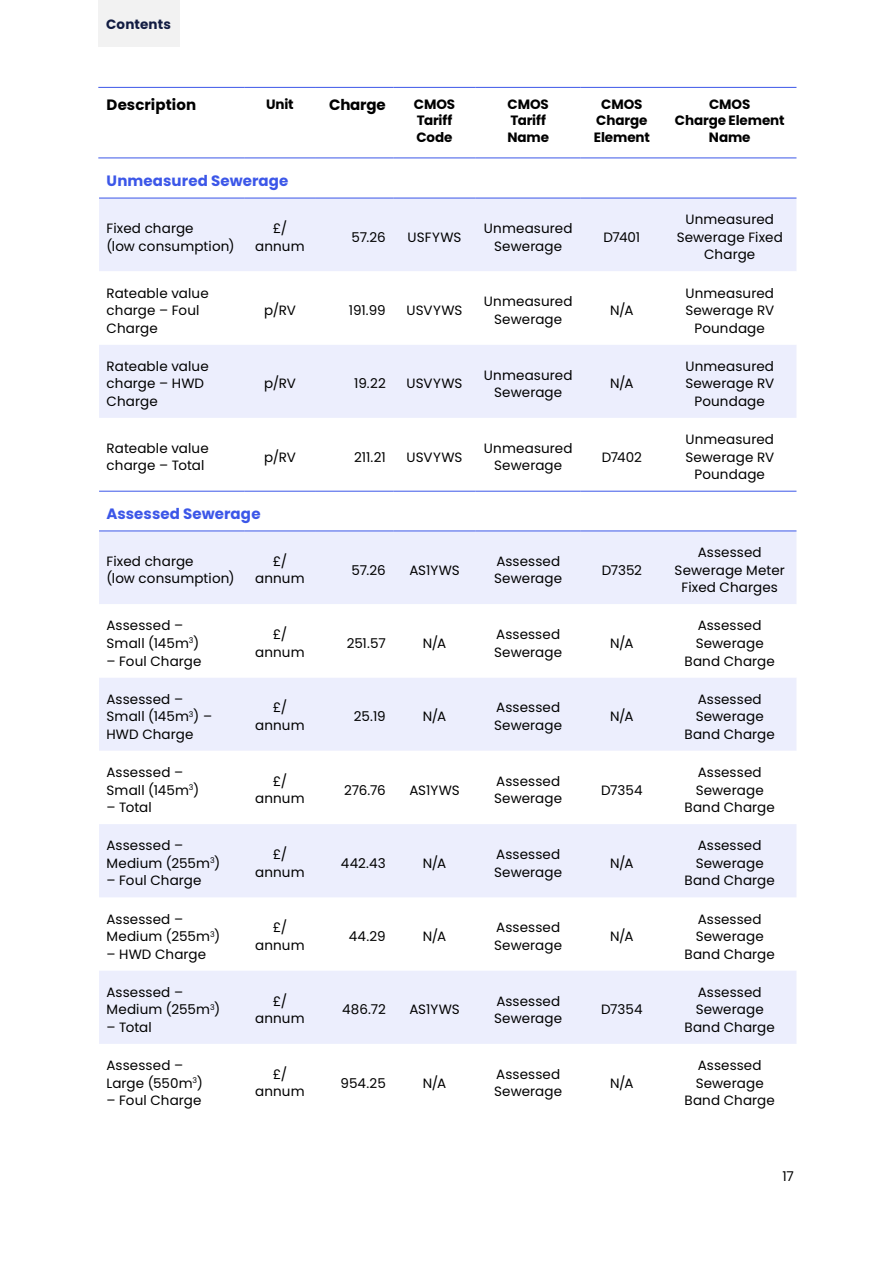
<style>
.page{position:relative;width:893px;height:1263px;background:#fff}
.page>*{position:absolute;margin:0;border:0;box-sizing:border-box;transform-origin:0 0}
.t1{font:700 15px "Poppins";letter-spacing:.005em;color:#3c57e8}
.t2{font:700 15px "Poppins";letter-spacing:.005em;color:#000}
.t3{font:13.5px/17.5px "Poppins";letter-spacing:.01em;color:#000;text-align:center}
.t4{font:700 13.5px/16.5px "Poppins";letter-spacing:-.01em;color:#000}
.t5{font:700 13.5px "Poppins";letter-spacing:.01em;color:#121c42}
</style>
<div class="page">
<div style="left:99px;top:199px;width:697px;height:72px;background:#eceefd"></div>
<svg style="left:99px;top:345px;width:697px;height:699px;fill:#eceefd"></svg>
<hr style="left:98px;top:158px;width:147px;height:1px;background:#3c57e8">
<hr style="left:245px;top:158px;width:70px;height:1px;background:#3c57e8">
<hr style="left:315px;top:158px;width:78px;height:1px;background:#3c57e8">
<hr style="left:393px;top:158px;width:83px;height:1px;background:#3c57e8">
<hr style="left:476px;top:158px;width:105px;height:1px;background:#3c57e8">
<hr style="left:581px;top:158px;width:82px;height:1px;background:#3c57e8">
<hr style="left:663px;top:158px;width:133px;height:1px;background:#3c57e8">
<hr style="left:99px;top:198px;width:146px;height:1px;background:#3c57e8">
<hr style="left:245px;top:198px;width:70px;height:1px;background:#3c57e8">
<hr style="left:315px;top:198px;width:78px;height:1px;background:#3c57e8">
<hr style="left:393px;top:198px;width:83px;height:1px;background:#3c57e8">
<hr style="left:476px;top:198px;width:105px;height:1px;background:#3c57e8">
<hr style="left:581px;top:198px;width:82px;height:1px;background:#3c57e8">
<hr style="left:663px;top:198px;width:133px;height:1px;background:#3c57e8">
<hr style="left:99px;top:531px;width:146px;height:1px;background:#3c57e8">
<hr style="left:245px;top:531px;width:70px;height:1px;background:#3c57e8">
<hr style="left:315px;top:531px;width:78px;height:1px;background:#3c57e8">
<hr style="left:393px;top:531px;width:83px;height:1px;background:#3c57e8">
<hr style="left:476px;top:531px;width:105px;height:1px;background:#3c57e8">
<hr style="left:581px;top:531px;width:82px;height:1px;background:#3c57e8">
<hr style="left:663px;top:531px;width:133px;height:1px;background:#3c57e8">
<hr style="left:98px;top:87px;width:147px;height:1px;background:#3c57e8">
<hr style="left:245px;top:87px;width:70px;height:1px;background:#3c57e8">
<hr style="left:315px;top:87px;width:78px;height:1px;background:#3c57e8">
<hr style="left:393px;top:87px;width:83px;height:1px;background:#3c57e8">
<hr style="left:476px;top:87px;width:105px;height:1px;background:#3c57e8">
<hr style="left:581px;top:87px;width:82px;height:1px;background:#3c57e8">
<hr style="left:663px;top:87px;width:133px;height:1px;background:#3c57e8">
<hr style="left:99px;top:491px;width:146px;height:1px;background:#3c57e8">
<hr style="left:245px;top:491px;width:70px;height:1px;background:#3c57e8">
<hr style="left:315px;top:491px;width:78px;height:1px;background:#3c57e8">
<hr style="left:393px;top:491px;width:83px;height:1px;background:#3c57e8">
<hr style="left:476px;top:491px;width:105px;height:1px;background:#3c57e8">
<hr style="left:581px;top:491px;width:82px;height:1px;background:#3c57e8">
<hr style="left:663px;top:491px;width:133px;height:1px;background:#3c57e8">
<div style="left:98px;top:0;width:81px;height:46px;background:#f2f2f2"></div>
<p class="t5" style="left:106px;top:17px;width:66px">Contents</p>
<p class="t2" style="left:107px;top:96px;width:91px">Description</p>
<p class="t4" style="left:266px;top:96px;width:29px">Unit</p>
<p class="t2" style="left:329px;top:96px;width:58px">Charge</p>
<p class="t4" style="left:414px;top:96px;width:43px">CMOS<br>Tariff<br>Code</p>
<p class="t4" style="left:507px;top:96px;width:43px">CMOS<br>Tariff<br>Name</p>
<p class="t4" style="left:594px;top:96px;width:58px;text-align:center">CMOS<br>Charge<br>Element</p>
<p class="t4" style="left:675px;top:96px;width:111px;text-align:center">CMOS<br>Charge Element<br>Name</p>
<p class="t1" style="left:107px;top:172px;width:183px">Unmeasured Sewerage</p>
<p class="t3" style="left:107px;top:220px;width:130px;text-align:left">Fixed charge<br>(low consumption)</p>
<p class="t3" style="left:255px;top:220px;width:51px">£/ annum</p>
<p class="t3" style="left:352px;top:228px;width:36px">57.26</p>
<p class="t3" style="left:408px;top:228px;width:55px">USFYWS</p>
<p class="t3" style="left:484px;top:220px;width:90px">Unmeasured<br>Sewerage</p>
<p class="t3" style="left:603px;top:228px;width:38px">D7401</p>
<p class="t3" style="left:677px;top:211px;width:108px">Unmeasured<br>Sewerage Fixed<br>Charge</p>
<p class="t3" style="left:107px;top:284px;width:104px;text-align:left">Rateable value charge – Foul<br>Charge</p>
<p class="t3" style="left:107px;top:357px;width:104px;text-align:left">Rateable value charge – HWD<br>Charge</p>
<p class="t3" style="left:264px;top:302px;width:33px">p/RV</p>
<p class="t3" style="left:349px;top:302px;width:39px">191.99</p>
<p class="t3" style="left:407px;top:302px;width:57px">USVYWS</p>
<p class="t3" style="left:484px;top:293px;width:90px">Unmeasured<br>Sewerage</p>
<p class="t3" style="left:610px;top:302px;width:25px">N/A</p>
<p class="t3" style="left:264px;top:375px;width:33px">p/RV</p>
<p class="t3" style="left:354px;top:375px;width:33px">19.22</p>
<p class="t3" style="left:407px;top:375px;width:57px">USVYWS</p>
<p class="t3" style="left:484px;top:366px;width:90px">Unmeasured<br>Sewerage</p>
<p class="t3" style="left:610px;top:375px;width:25px">N/A</p>
<p class="t3" style="left:107px;top:439px;width:104px;text-align:left">Rateable value charge – Total</p>
<p class="t3" style="left:264px;top:448px;width:33px">p/RV</p>
<p class="t3" style="left:354px;top:448px;width:33px">211.21</p>
<p class="t3" style="left:407px;top:448px;width:57px">USVYWS</p>
<p class="t3" style="left:484px;top:439px;width:90px">Unmeasured<br>Sewerage</p>
<p class="t3" style="left:602px;top:448px;width:42px">D7402</p>
<p class="t1" style="left:107px;top:505px;width:155px">Assessed Sewerage</p>
<p class="t3" style="left:107px;top:552px;width:130px;text-align:left">Fixed charge<br>(low consumption)</p>
<p class="t3" style="left:255px;top:552px;width:51px">£/ annum</p>
<p class="t3" style="left:352px;top:561px;width:36px">57.26</p>
<p class="t3" style="left:409px;top:561px;width:52px">AS1YWS</p>
<p class="t3" style="left:494px;top:552px;width:70px;text-align:left">Assessed<br>Sewerage</p>
<p class="t3" style="left:602px;top:561px;width:42px">D7352</p>
<p class="t3" style="left:107px;top:617px;width:94px;text-align:left">Assessed –<br>Small (145m<sup>3</sup>)</p>
<p class="t3" style="left:107px;top:652px;width:97px">– Foul Charge</p>
<p class="t3" style="left:255px;top:626px;width:51px">£/ annum</p>
<p class="t3" style="left:347px;top:634px;width:41px">251.57</p>
<p class="t3" style="left:423px;top:634px;width:25px">N/A</p>
<p class="t3" style="left:494px;top:626px;width:70px;text-align:left">Assessed<br>Sewerage</p>
<p class="t3" style="left:610px;top:634px;width:25px">N/A</p>
<p class="t3" style="left:107px;top:690px;width:107px;text-align:left">Assessed –<br>Small (145m<sup>3</sup>) –<br>HWD Charge</p>
<p class="t3" style="left:255px;top:699px;width:51px">£/ annum</p>
<p class="t3" style="left:354px;top:708px;width:33px">25.19</p>
<p class="t3" style="left:423px;top:708px;width:25px">N/A</p>
<p class="t3" style="left:494px;top:699px;width:70px;text-align:left">Assessed<br>Sewerage</p>
<p class="t3" style="left:610px;top:708px;width:25px">N/A</p>
<p class="t3" style="left:107px;top:763px;width:94px;text-align:left">Assessed –<br>Small (145m<sup>3</sup>)</p>
<p class="t3" style="left:107px;top:799px;width:47px">– Total</p>
<p class="t3" style="left:107px;top:837px;width:115px;text-align:left">Assessed –<br>Medium (255m<sup>3</sup>)</p>
<p class="t3" style="left:107px;top:872px;width:97px">– Foul Charge</p>
<p class="t3" style="left:107px;top:910px;width:115px;text-align:left">Assessed –<br>Medium (255m<sup>3</sup>)</p>
<p class="t3" style="left:107px;top:945px;width:101px">– HWD Charge</p>
<p class="t3" style="left:107px;top:983px;width:115px;text-align:left">Assessed –<br>Medium (255m<sup>3</sup>)</p>
<p class="t3" style="left:107px;top:1018px;width:47px">– Total</p>
<p class="t3" style="left:107px;top:1057px;width:98px;text-align:left">Assessed –<br>Large (550m<sup>3</sup>)</p>
<p class="t3" style="left:107px;top:1092px;width:97px">– Foul Charge</p>
<p class="t3" style="left:255px;top:772px;width:51px">£/ annum</p>
<p class="t3" style="left:344px;top:781px;width:43px">276.76</p>
<p class="t3" style="left:409px;top:781px;width:52px">AS1YWS</p>
<p class="t3" style="left:494px;top:772px;width:70px;text-align:left">Assessed<br>Sewerage</p>
<p class="t3" style="left:601px;top:781px;width:43px">D7354</p>
<p class="t3" style="left:255px;top:845px;width:51px">£/ annum</p>
<p class="t3" style="left:341px;top:854px;width:46px">442.43</p>
<p class="t3" style="left:423px;top:854px;width:25px">N/A</p>
<p class="t3" style="left:494px;top:845px;width:70px;text-align:left">Assessed<br>Sewerage</p>
<p class="t3" style="left:610px;top:854px;width:25px">N/A</p>
<p class="t3" style="left:255px;top:919px;width:51px">£/ annum</p>
<p class="t3" style="left:349px;top:928px;width:38px">44.29</p>
<p class="t3" style="left:423px;top:928px;width:25px">N/A</p>
<p class="t3" style="left:494px;top:919px;width:70px;text-align:left">Assessed<br>Sewerage</p>
<p class="t3" style="left:610px;top:928px;width:25px">N/A</p>
<p class="t3" style="left:255px;top:992px;width:51px">£/ annum</p>
<p class="t3" style="left:342px;top:1001px;width:45px">486.72</p>
<p class="t3" style="left:409px;top:1001px;width:52px">AS1YWS</p>
<p class="t3" style="left:494px;top:992px;width:70px;text-align:left">Assessed<br>Sewerage</p>
<p class="t3" style="left:601px;top:1001px;width:43px">D7354</p>
<p class="t3" style="left:255px;top:1065px;width:51px">£/ annum</p>
<p class="t3" style="left:340px;top:1074px;width:47px">954.25</p>
<p class="t3" style="left:423px;top:1074px;width:25px">N/A</p>
<p class="t3" style="left:494px;top:1065px;width:70px;text-align:left">Assessed<br>Sewerage</p>
<p class="t3" style="left:610px;top:1074px;width:25px">N/A</p>
<p class="t3" style="left:685px;top:284px;width:90px">Unmeasured<br>Sewerage RV<br>Poundage</p>
<p class="t3" style="left:685px;top:357px;width:90px">Unmeasured<br>Sewerage RV<br>Poundage</p>
<p class="t3" style="left:685px;top:431px;width:90px">Unmeasured<br>Sewerage RV<br>Poundage</p>
<p class="t3" style="left:675px;top:544px;width:112px">Assessed<br>Sewerage Meter<br>Fixed Charges</p>
<p class="t3" style="left:684px;top:617px;width:92px">Assessed<br>Sewerage<br>Band Charge</p>
<p class="t3" style="left:684px;top:690px;width:92px">Assessed<br>Sewerage<br>Band Charge</p>
<p class="t3" style="left:684px;top:763px;width:92px">Assessed<br>Sewerage<br>Band Charge</p>
<p class="t3" style="left:684px;top:837px;width:92px">Assessed<br>Sewerage<br>Band Charge</p>
<p class="t3" style="left:684px;top:910px;width:92px">Assessed<br>Sewerage<br>Band Charge</p>
<p class="t3" style="left:684px;top:983px;width:92px">Assessed<br>Sewerage<br>Band Charge</p>
<p class="t3" style="left:684px;top:1057px;width:92px">Assessed<br>Sewerage<br>Band Charge</p>
<p class="t3" style="left:782px;top:1168px;width:13px">17</p>
</div>
